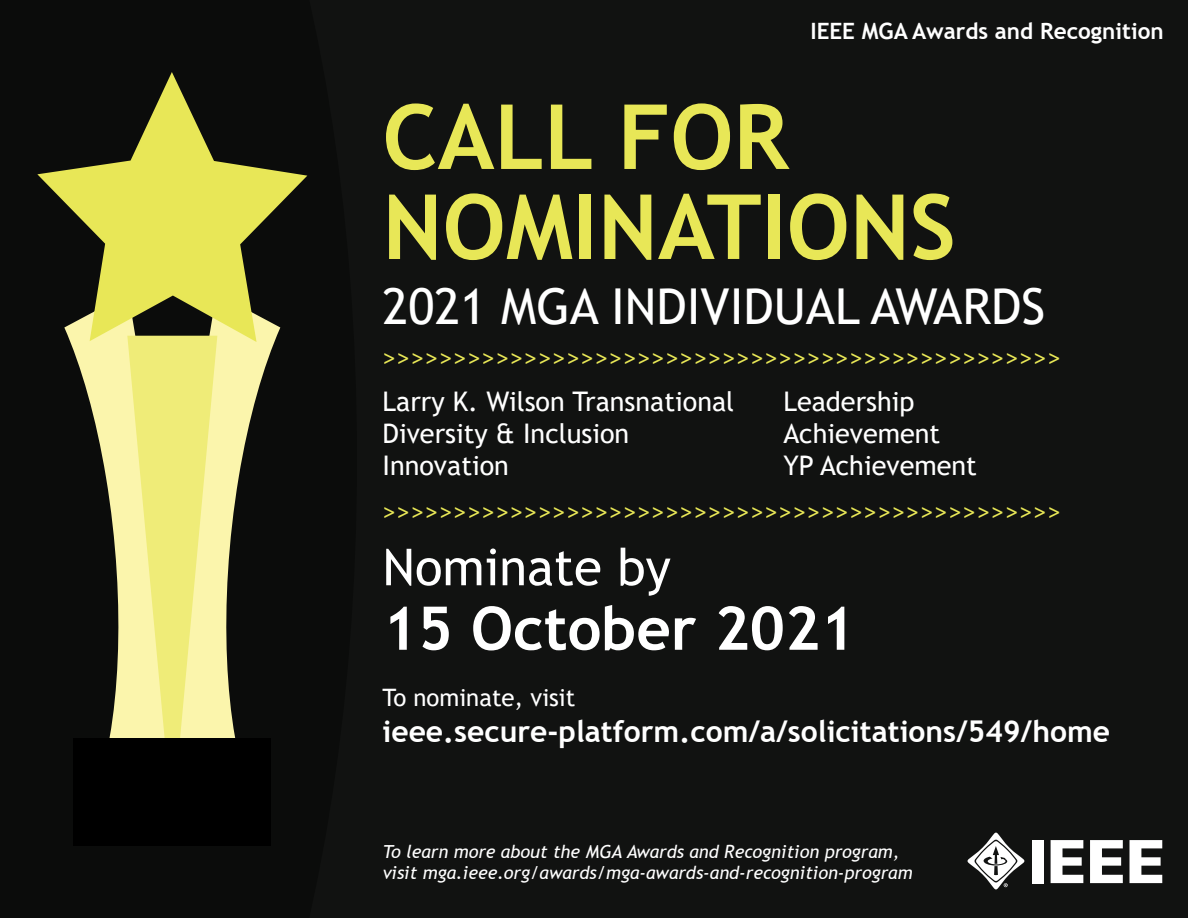
<style>
.page{position:relative;width:1188px;height:918px;background:#111211}
.page>*{position:absolute;margin:0;border:0;box-sizing:border-box;transform-origin:0 0}
.t1{font:700 90px/90px "Trebuchet MS";color:#e8e757}
.t2{font:700 60px "Trebuchet MS";color:#fff}
.t3{font:51px "Trebuchet MS";color:#fff}
.t4{font:49.5px "Trebuchet MS";color:#fff}
.t5{font:700 30px "Trebuchet MS";color:#fff}
.t6{font:27px "Trebuchet MS";color:#e8e757}
.t7{font:27px/32.4px "Trebuchet MS";color:#fff}
.t8{font:24px "Trebuchet MS";color:#fff}
.t9{font:700 22.5px "Trebuchet MS";color:#fff}
.t10{font:italic 18px/21.6px "Trebuchet MS";color:#fff}
</style>
<div class="page">
<svg style="left:70px;top:342px;width:205px;height:396px"></svg>
<svg style="left:127px;top:342px;width:90px;height:396px;background:#f4ef8d"></svg>
<div style="left:73px;top:738px;width:198px;height:108px;background:#000"></div>
<svg style="left:37px;top:72px;width:270px;height:270px"></svg>
<svg style="left:968px;top:833px;width:57px;height:57px"></svg>
<div style="left:1032px;top:840px;width:12px;height:43px;background:#fff"></div>
<svg style="left:1051px;top:840px;width:32px;height:43px"></svg>
<svg style="left:1090px;top:840px;width:33px;height:43px"></svg>
<svg style="left:1130px;top:840px;width:32px;height:43px"></svg>
<p class="t9" style="left:810px;top:17px;width:355px">IEEE MGA Awards and Recognition</p>
<h1 class="t1" style="left:382px;top:92px;width:575px">CALL FOR<br>NOMINATIONS</h1>
<h3 class="t4" style="left:382px;top:275px;width:664px">2021 MGA INDIVIDUAL AWARDS</h3>
<h3 class="t6" style="left:382px;top:340px;width:681px">&gt;&gt;&gt;&gt;&gt;&gt;&gt;&gt;&gt;&gt;&gt;&gt;&gt;&gt;&gt;&gt;&gt;&gt;&gt;&gt;&gt;&gt;&gt;&gt;&gt;&gt;&gt;&gt;&gt;&gt;&gt;&gt;&gt;&gt;&gt;&gt;&gt;&gt;&gt;&gt;&gt;&gt;&gt;&gt;&gt;&gt;&gt;&gt;</h3>
<h3 class="t7" style="left:382px;top:385px;width:353px">Larry K. Wilson Transnational<br>Diversity &amp; Inclusion<br>Innovation</h3>
<h3 class="t7" style="left:783px;top:385px;width:195px">Leadership<br>Achievement<br>YP Achievement</h3>
<h3 class="t6" style="left:382px;top:494px;width:681px">&gt;&gt;&gt;&gt;&gt;&gt;&gt;&gt;&gt;&gt;&gt;&gt;&gt;&gt;&gt;&gt;&gt;&gt;&gt;&gt;&gt;&gt;&gt;&gt;&gt;&gt;&gt;&gt;&gt;&gt;&gt;&gt;&gt;&gt;&gt;&gt;&gt;&gt;&gt;&gt;&gt;&gt;&gt;&gt;&gt;&gt;&gt;&gt;</h3>
<h3 class="t3" style="left:382px;top:535px;width:290px">Nominate by</h3>
<h2 class="t2" style="left:382px;top:591px;width:474px">15 October 2021</h2>
<h3 class="t8" style="left:382px;top:683px;width:194px">To nominate, visit</h3>
<h3 class="t5" style="left:382px;top:713px;width:729px">ieee.secure-platform.com/a/solicitations/549/home</h3>
<p class="t10" style="left:383px;top:841px;width:531px">To learn more about the MGA Awards and Recognition program, visit mga.ieee.org/awards/mga-awards-and-recognition-program</p>
</div>
